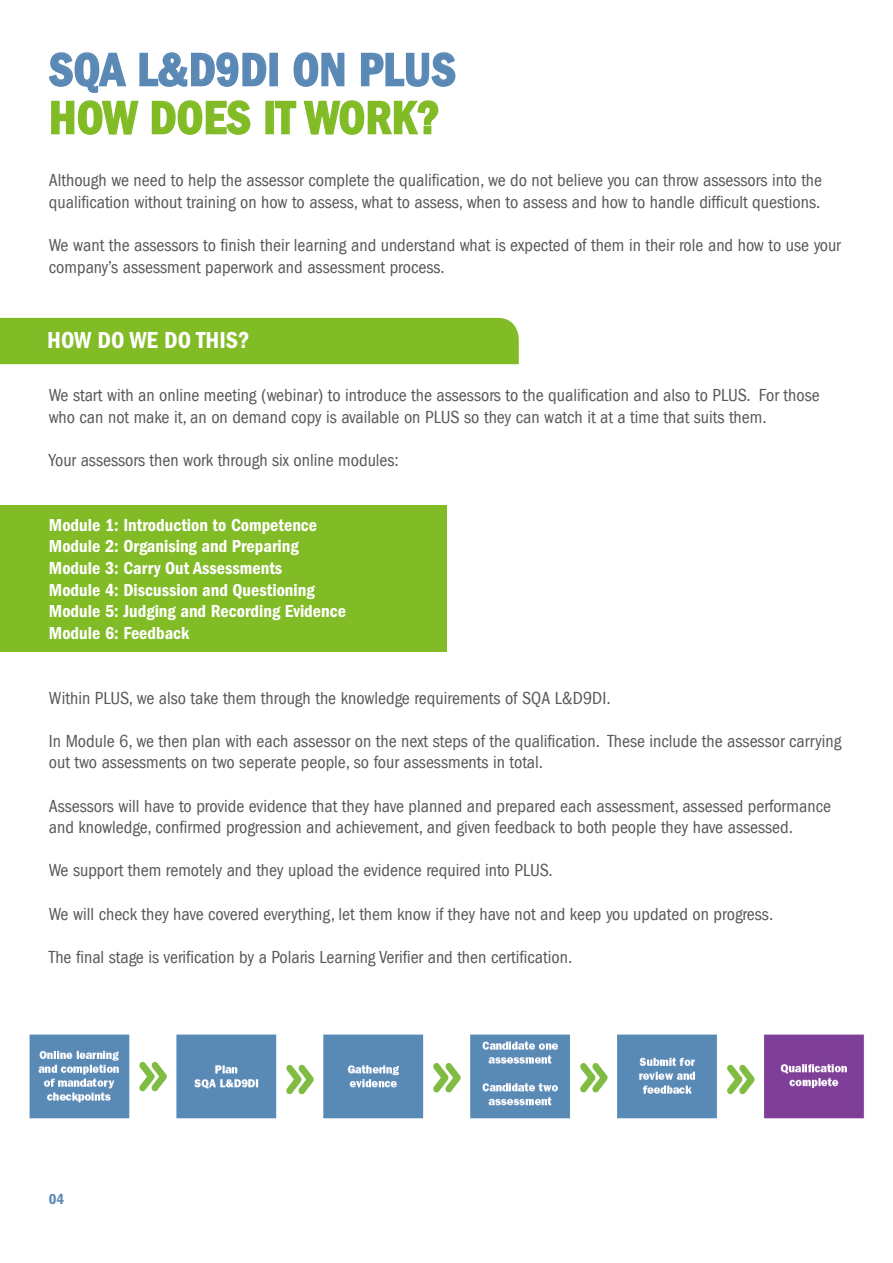
<style>
.page{position:relative;width:893px;height:1263px;background:#fff}
.page>*{position:absolute;margin:0;border:0;box-sizing:border-box;transform-origin:0 0}
.t1{font:48px "ITC Franklin Gothic Std Dm Cd";color:#5b89b5}
.t2{font:48px "ITC Franklin Gothic Std Dm Cd";color:#81bb26}
.t3{font:24px "ITC Franklin Gothic Std Dm Cd";color:#fff}
.t4{font:condensed 18px/21.6px "Franklin Gothic LT";color:#57585a}
.t5{font:18px "ITC Franklin Gothic Std Dm Cd";color:#fff}
.t6{font:15px "ITC Franklin Gothic Std Dm Cd";color:#5b89b5}
</style>
<div class="page">
<div style="left:0;top:505px;width:446px;height:147px;background:#81bb26"></div>
<svg style="left:48px;top:52px;width:79px;height:41px"></svg>
<svg style="left:139px;top:52px;width:128px;height:35px"></svg>
<div style="left:269px;top:53px;width:9px;height:33px;border:2px solid #5b89b5"></div>
<svg style="left:293px;top:52px;width:52px;height:35px"></svg>
<svg style="left:361px;top:52px;width:95px;height:35px"></svg>
<svg style="left:51px;top:100px;width:88px;height:35px"></svg>
<svg style="left:151px;top:100px;width:100px;height:35px"></svg>
<div style="left:265px;top:101px;width:9px;height:33px;border:2px solid #81bb26"></div>
<svg style="left:274px;top:100px;width:23px;height:35px"></svg>
<svg style="left:303px;top:100px;width:136px;height:35px"></svg>
<img style="left:29px;top:1034px;width:835px;height:85px">
<div style="left:0;top:318px;width:519px;height:46px;background:#81bb26"></div>
<p class="t1" style="left:49px;top:42px;width:409px">SQA L&amp;D9DI ON PLUS</p>
<p class="t2" style="left:49px;top:90px;width:392px">HOW DOES IT WORK?</p>
<p class="t4" style="left:49px;top:170px;width:775px">Although we need to help the assessor complete the qualification, we do not believe you can throw assessors into the qualification without training on how to assess, what to assess, when to assess and how to handle difficult questions.</p>
<p class="t4" style="left:49px;top:235px;width:793px">We want the assessors to finish their learning and understand what is expected of them in their role and how to use your company’s assessment paperwork and assessment process.</p>
<p class="t3" style="left:47px;top:326px;width:204px">HOW DO WE DO THIS?</p>
<p class="t4" style="left:49px;top:385px;width:772px">We start with an online meeting (webinar) to introduce the assessors to the qualification and also to PLUS. For those who can not make it, an on demand copy is available on PLUS so they can watch it at a time that suits them.</p>
<p class="t4" style="left:49px;top:449px;width:352px">Your assessors then work through six online modules:</p>
<p class="t5" style="left:49px;top:514px;width:270px">Module 1: Introduction to Competence</p>
<p class="t5" style="left:49px;top:536px;width:251px">Module 2: Organising and Preparing</p>
<p class="t5" style="left:49px;top:558px;width:235px">Module 3: Carry Out Assessments</p>
<p class="t5" style="left:49px;top:579px;width:267px">Module 4: Discussion and Questioning</p>
<p class="t5" style="left:49px;top:601px;width:299px">Module 5: Judging and Recording Evidence</p>
<p class="t5" style="left:49px;top:622px;width:142px">Module 6: Feedback</p>
<p class="t4" style="left:49px;top:687px;width:563px">Within PLUS, we also take them through the knowledge requirements of SQA L&amp;D9DI.</p>
<p class="t4" style="left:49px;top:730px;width:794px">In Module 6, we then plan with each assessor on the next steps of the qualification. These include the assessor carrying out two assessments on two seperate people, so four assessments in total.</p>
<p class="t4" style="left:49px;top:795px;width:784px">Assessors will have to provide evidence that they have planned and prepared each assessment, assessed performance and knowledge, confirmed progression and achievement, and given feedback to both people they have assessed.</p>
<p class="t4" style="left:49px;top:860px;width:505px">We support them remotely and they upload the evidence required into PLUS.</p>
<p class="t4" style="left:49px;top:903px;width:726px">We will check they have covered everything, let them know if they have not and keep you updated on progress.</p>
<p class="t4" style="left:49px;top:946px;width:525px">The final stage is verification by a Polaris Learning Verifier and then certification.</p>
<p class="t6" style="left:49px;top:1190px;width:17px">04</p>
</div>
